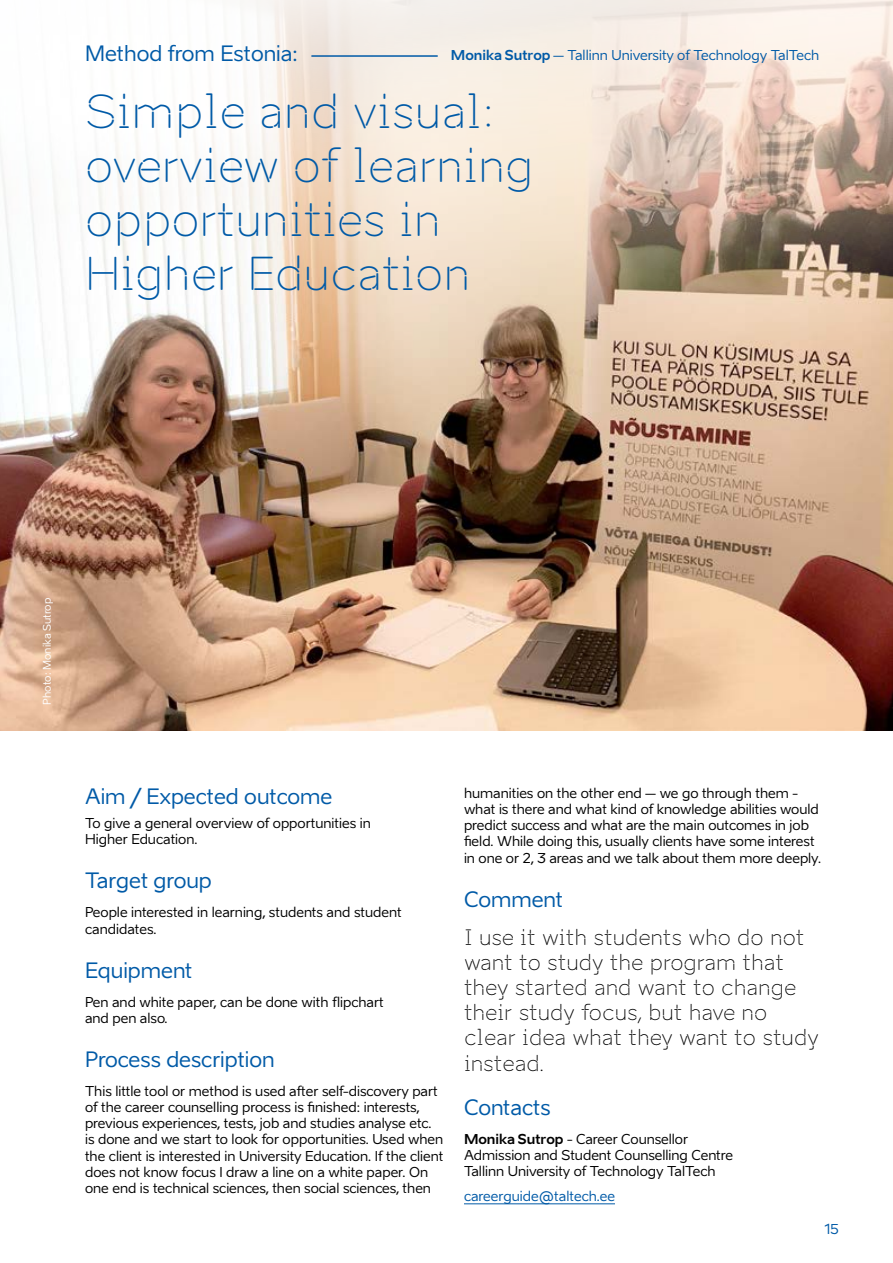
<style>
.page{position:relative;width:893px;height:1263px;background:#fff}
.page>*{position:absolute;margin:0;border:0;box-sizing:border-box;transform-origin:0 0}
.t1{font:45px/54px "Aino Headline";color:#005aa7}
.t2{font:21px/25.2px "Aino Headline";color:#000}
.t3{font:21px "Aino";color:#005aa7}
.t4{font:13.5px/16.2px "Aino";color:#000}
.t5{font:13.5px "Aino";color:#005aa7}
.t6{font:10.5px "Aino";color:#fff}
.s1{font-weight:700}
</style>
<div class="page">
<img style="left:0;top:0;width:893px;height:730px">
<hr style="left:464px;top:1203px;width:151px;height:1px;background:#005aa7">
<hr style="left:312px;top:55px;width:125px;height:2px;background:#005aa7">
<h2 class="t3" style="left:85px;top:41px;width:214px">Method from Estonia:</h2>
<h1 class="t1" style="left:85px;top:84px;width:450px">Simple and visual: overview of learning opportunities in<br>Higher Education</h1>
<p class="t5" style="left:451px;top:47px;width:370px"><span class="s1">Monika Sutrop</span> – Tallinn University of Technology TalTech</p>
<p class="t6" style="left:41px;top:704px;width:108px;rotate:-90deg">Photo: Monika Sutrop</p>
<h2 class="t3" style="left:85px;top:783px;width:249px">Aim / Expected outcome</h2>
<p class="t4" style="left:85px;top:815px;width:287px">To give a general overview of opportunities in<br>Higher Education.</p>
<h2 class="t3" style="left:85px;top:868px;width:128px">Target group</h2>
<p class="t4" style="left:85px;top:904px;width:318px">People interested in learning, students and student candidates.</p>
<h2 class="t3" style="left:85px;top:957px;width:109px">Equipment</h2>
<p class="t4" style="left:85px;top:994px;width:300px">Pen and white paper, can be done with flipchart and pen also.</p>
<h2 class="t3" style="left:85px;top:1046px;width:191px">Process description</h2>
<p class="t4" style="left:85px;top:1083px;width:360px">This little tool or method is used after self-discovery part of the career counselling process is finished: interests, previous experiences, tests, job and studies analyse etc. is done and we start to look for opportunities. Used when the client is interested in University Education. If the client does not know focus I draw a line on a white paper. On one end is technical sciences, then social sciences, then</p>
<p class="t4" style="left:464px;top:785px;width:359px">humanities on the other end – we go through them - what is there and what kind of knowledge abilities would predict success and what are the main outcomes in job field. While doing this, usually clients have some interest in one or 2, 3 areas and we talk about them more deeply.</p>
<h2 class="t3" style="left:464px;top:886px;width:100px">Comment</h2>
<h2 class="t2" style="left:464px;top:924px;width:356px">I use it with students who do not want to study the program that they started and want to change their study focus, but have no clear idea what they want to study instead.</h2>
<h2 class="t3" style="left:464px;top:1094px;width:88px">Contacts</h2>
<p class="t4" style="left:464px;top:1131px;width:271px"><span class="s1">Monika Sutrop</span> - Career Counsellor<br>Admission and Student Counselling Centre<br>Tallinn University of Technology TalTech</p>
<p class="t5" style="left:464px;top:1187px;width:152px">careerguide@taltech.ee</p>
<p class="t5" style="left:824px;top:1221px;width:16px">15</p>
</div>
